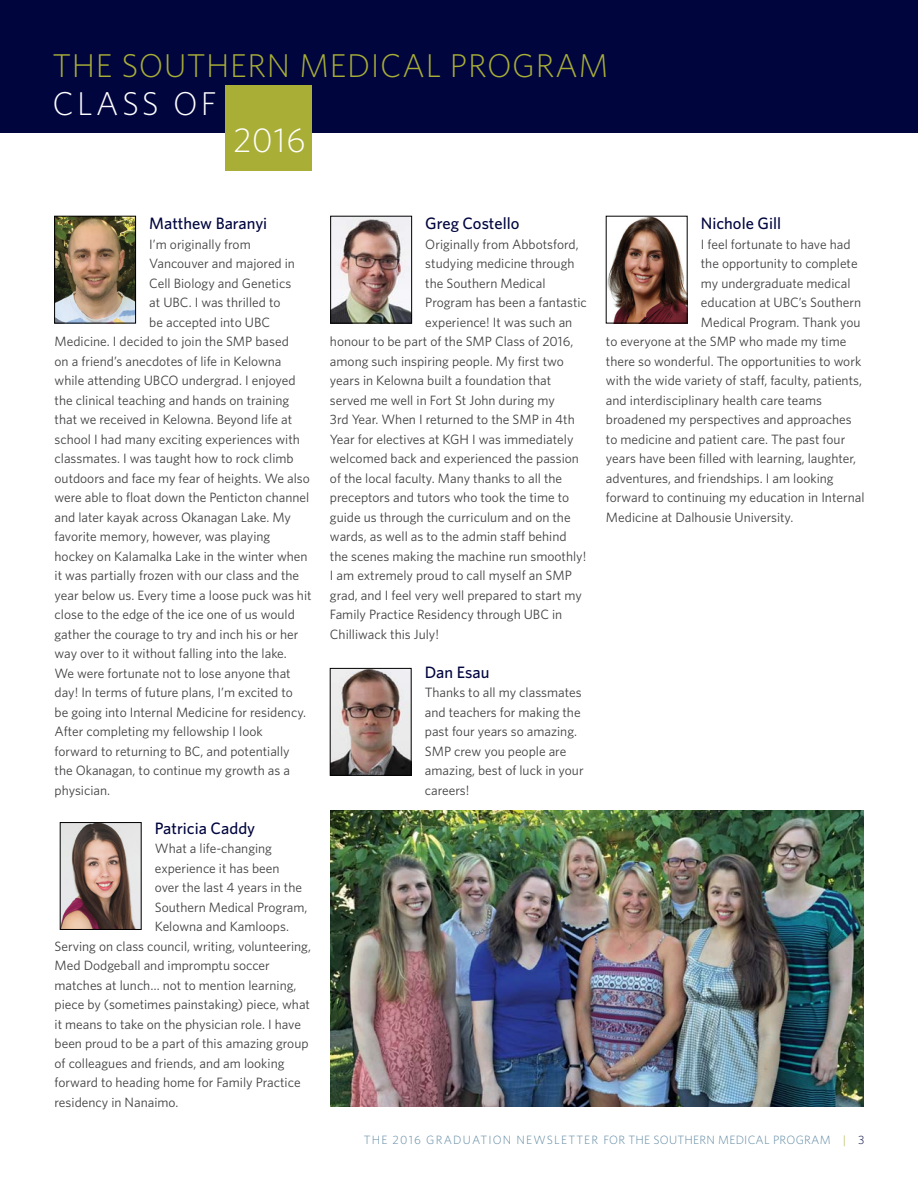
<style>
.page{position:relative;width:918px;height:1188px;background:#fff}
.page>*{position:absolute;margin:0;border:0;box-sizing:border-box;transform-origin:0 0}
.t1{font:300 34.5px "Whitney";color:#fff}
.t2{font:300 33px "Whitney";letter-spacing:.02em;color:#a9ae37}
.t3{font:300 33px "Whitney";letter-spacing:.1em;color:#fff}
.t4{font:500 16.5px "Whitney";color:#00053e}
.t5{font:13.5px/19.5px "Whitney";color:#414042}
.t6{font:300 12px "Whitney";letter-spacing:.02em;color:#5d87a1}
.s1{color:#a9ae37}
.s2{color:#00053e}
</style>
<div class="page">
<img style="left:56px;top:218px;width:78px;height:103px">
<div style="left:54px;top:216px;width:82px;height:107px;border:1px solid #000"></div>
<img style="left:62px;top:824px;width:77px;height:104px">
<div style="left:60px;top:822px;width:81px;height:108px;border:1px solid #000"></div>
<img style="left:332px;top:218px;width:78px;height:103px">
<div style="left:330px;top:216px;width:82px;height:107px;border:1px solid #000"></div>
<img style="left:332px;top:670px;width:77px;height:104px">
<div style="left:330px;top:668px;width:81px;height:108px;border:1px solid #000"></div>
<div style="left:0;top:0;width:918px;height:133px;background:#00053e"></div>
<div style="left:225px;top:85px;width:87px;height:86px;background:#a9ae37"></div>
<img style="left:608px;top:218px;width:77px;height:103px">
<img style="left:330px;top:810px;width:534px;height:297px">
<h2 class="t2" style="left:52px;top:44px;width:558px">THE SOUTHERN MEDICAL PROGRAM</h2>
<h2 class="t3" style="left:52px;top:81px;width:166px">CLASS OF</h2>
<h1 class="t1" style="left:233px;top:117px;width:74px">2016</h1>
<p class="t4" style="left:149px;top:213px;width:120px">Matthew Baranyi</p>
<p class="t5" style="left:149px;top:234px;width:103px">I’m originally from</p>
<p class="t5" style="left:149px;top:253px;width:147px">Vancouver and majored in</p>
<p class="t5" style="left:149px;top:273px;width:144px">Cell Biology and Genetics</p>
<p class="t5" style="left:149px;top:292px;width:133px">at UBC. I was thrilled to</p>
<p class="t5" style="left:149px;top:312px;width:122px">be accepted into UBC</p>
<p class="t5" style="left:55px;top:331px;width:236px">Medicine. I decided to join the SMP based</p>
<p class="t5" style="left:55px;top:351px;width:228px">on a friend’s anecdotes of life in Kelowna</p>
<p class="t5" style="left:55px;top:370px;width:243px">while attending UBCO undergrad. I enjoyed</p>
<p class="t5" style="left:55px;top:390px;width:236px">the clinical teaching and hands on training</p>
<p class="t5" style="left:55px;top:409px;width:239px">that we received in Kelowna. Beyond life at</p>
<p class="t5" style="left:55px;top:429px;width:247px">school I had many exciting experiences with</p>
<p class="t5" style="left:55px;top:448px;width:241px">classmates. I was taught how to rock climb</p>
<p class="t5" style="left:55px;top:468px;width:257px">outdoors and face my fear of heights. We also</p>
<p class="t5" style="left:55px;top:487px;width:256px">were able to float down the Penticton channel</p>
<p class="t5" style="left:55px;top:507px;width:238px">and later kayak across Okanagan Lake. My</p>
<p class="t5" style="left:55px;top:526px;width:217px">favorite memory, however, was playing</p>
<p class="t5" style="left:55px;top:546px;width:255px">hockey on Kalamalka Lake in the winter when</p>
<p class="t5" style="left:55px;top:565px;width:246px">it was partially frozen with our class and the</p>
<p class="t5" style="left:55px;top:585px;width:259px">year below us. Every time a loose puck was hit</p>
<p class="t5" style="left:55px;top:604px;width:242px">close to the edge of the ice one of us would</p>
<p class="t5" style="left:55px;top:624px;width:245px">gather the courage to try and inch his or her</p>
<p class="t5" style="left:55px;top:643px;width:234px">way over to it without falling into the lake.</p>
<p class="t5" style="left:55px;top:663px;width:238px">We were fortunate not to lose anyone that</p>
<p class="t5" style="left:55px;top:682px;width:240px">day! In terms of future plans, I’m excited to</p>
<p class="t5" style="left:55px;top:702px;width:253px">be going into Internal Medicine for residency.</p>
<p class="t5" style="left:55px;top:721px;width:210px">After completing my fellowship I look</p>
<p class="t5" style="left:55px;top:741px;width:237px">forward to returning to BC, and potentially</p>
<p class="t5" style="left:55px;top:760px;width:237px">the Okanagan, to continue my growth as a</p>
<p class="t5" style="left:55px;top:780px;width:57px">physician.</p>
<p class="t4" style="left:155px;top:817px;width:102px">Patricia Caddy</p>
<p class="t5" style="left:155px;top:838px;width:119px">What a life-changing</p>
<p class="t5" style="left:155px;top:858px;width:126px">experience it has been</p>
<p class="t5" style="left:155px;top:877px;width:149px">over the last 4 years in the</p>
<p class="t5" style="left:155px;top:897px;width:154px">Southern Medical Program,</p>
<p class="t5" style="left:155px;top:916px;width:136px">Kelowna and Kamloops.</p>
<p class="t5" style="left:55px;top:936px;width:258px">Serving on class council, writing, volunteering,</p>
<p class="t5" style="left:55px;top:955px;width:217px">Med Dodgeball and impromptu soccer</p>
<p class="t5" style="left:55px;top:975px;width:243px">matches at lunch… not to mention learning,</p>
<p class="t5" style="left:55px;top:994px;width:257px">piece by (sometimes painstaking) piece, what</p>
<p class="t5" style="left:55px;top:1014px;width:248px">it means to take on the physician role. I have</p>
<p class="t5" style="left:55px;top:1033px;width:256px">been proud to be a part of this amazing group</p>
<p class="t5" style="left:55px;top:1053px;width:231px">of colleagues and friends, and am looking</p>
<p class="t5" style="left:55px;top:1072px;width:248px">forward to heading home for Family Practice</p>
<p class="t5" style="left:55px;top:1092px;width:125px">residency in Nanaimo.</p>
<p class="t4" style="left:425px;top:213px;width:96px">Greg Costello</p>
<p class="t5" style="left:425px;top:234px;width:155px">Originally from Abbotsford,</p>
<p class="t5" style="left:425px;top:253px;width:151px">studying medicine through</p>
<p class="t5" style="left:425px;top:273px;width:122px">the Southern Medical</p>
<p class="t5" style="left:425px;top:292px;width:163px">Program has been a fantastic</p>
<p class="t5" style="left:425px;top:312px;width:149px">experience! It was such an</p>
<p class="t5" style="left:330px;top:331px;width:245px">honour to be part of the SMP Class of 2016,</p>
<p class="t5" style="left:330px;top:351px;width:235px">among such inspiring people. My first two</p>
<p class="t5" style="left:330px;top:370px;width:223px">years in Kelowna built a foundation that</p>
<p class="t5" style="left:330px;top:390px;width:226px">served me well in Fort St John during my</p>
<p class="t5" style="left:330px;top:409px;width:246px">3rd Year. When I returned to the SMP in 4th</p>
<p class="t5" style="left:330px;top:429px;width:245px">Year for electives at KGH I was immediately</p>
<p class="t5" style="left:330px;top:448px;width:251px">welcomed back and experienced the passion</p>
<p class="t5" style="left:330px;top:468px;width:234px">of the local faculty. Many thanks to all the</p>
<p class="t5" style="left:330px;top:487px;width:241px">preceptors and tutors who took the time to</p>
<p class="t5" style="left:330px;top:507px;width:242px">guide us through the curriculum and on the</p>
<p class="t5" style="left:330px;top:526px;width:238px">wards, as well as to the admin staff behind</p>
<p class="t5" style="left:330px;top:546px;width:258px">the scenes making the machine run smoothly!</p>
<p class="t5" style="left:330px;top:565px;width:243px">I am extremely proud to call myself an SMP</p>
<p class="t5" style="left:330px;top:585px;width:253px">grad, and I feel very well prepared to start my</p>
<p class="t5" style="left:330px;top:604px;width:234px">Family Practice Residency through UBC in</p>
<p class="t5" style="left:330px;top:624px;width:111px">Chilliwack this July!</p>
<p class="t4" style="left:425px;top:661px;width:66px">Dan Esau</p>
<p class="t5" style="left:425px;top:682px;width:160px">Thanks to all my classmates and teachers for making the past four years so amazing.<br>SMP crew you people are amazing, best of luck in your careers!</p>
<p class="t4" style="left:701px;top:213px;width:82px">Nichole Gill</p>
<p class="t5" style="left:701px;top:234px;width:151px">I feel fortunate to have had</p>
<p class="t5" style="left:701px;top:253px;width:158px">the opportunity to complete</p>
<p class="t5" style="left:701px;top:273px;width:151px">my undergraduate medical</p>
<p class="t5" style="left:701px;top:292px;width:162px">education at UBC’s Southern</p>
<p class="t5" style="left:701px;top:312px;width:161px">Medical Program. Thank you</p>
<p class="t5" style="left:606px;top:331px;width:242px">to everyone at the SMP who made my time</p>
<p class="t5" style="left:606px;top:351px;width:257px">there so wonderful. The opportunities to work</p>
<p class="t5" style="left:606px;top:370px;width:258px">with the wide variety of staff, faculty, patients,</p>
<p class="t5" style="left:606px;top:390px;width:218px">and interdisciplinary health care teams</p>
<p class="t5" style="left:606px;top:409px;width:247px">broadened my perspectives and approaches</p>
<p class="t5" style="left:606px;top:429px;width:241px">to medicine and patient care. The past four</p>
<p class="t5" style="left:606px;top:448px;width:252px">years have been filled with learning, laughter,</p>
<p class="t5" style="left:606px;top:468px;width:229px">adventures, and friendships. I am looking</p>
<p class="t5" style="left:606px;top:487px;width:260px">forward to continuing my education in Internal</p>
<p class="t5" style="left:606px;top:507px;width:189px">Medicine at Dalhousie University.</p>
<p class="t6" style="left:364px;top:1131px;width:502px">THE 2016 GRADUATION NEWSLETTER FOR THE SOUTHERN MEDICAL PROGRAM <span class="s1">|</span> <span class="s2">3</span></p>
</div>
